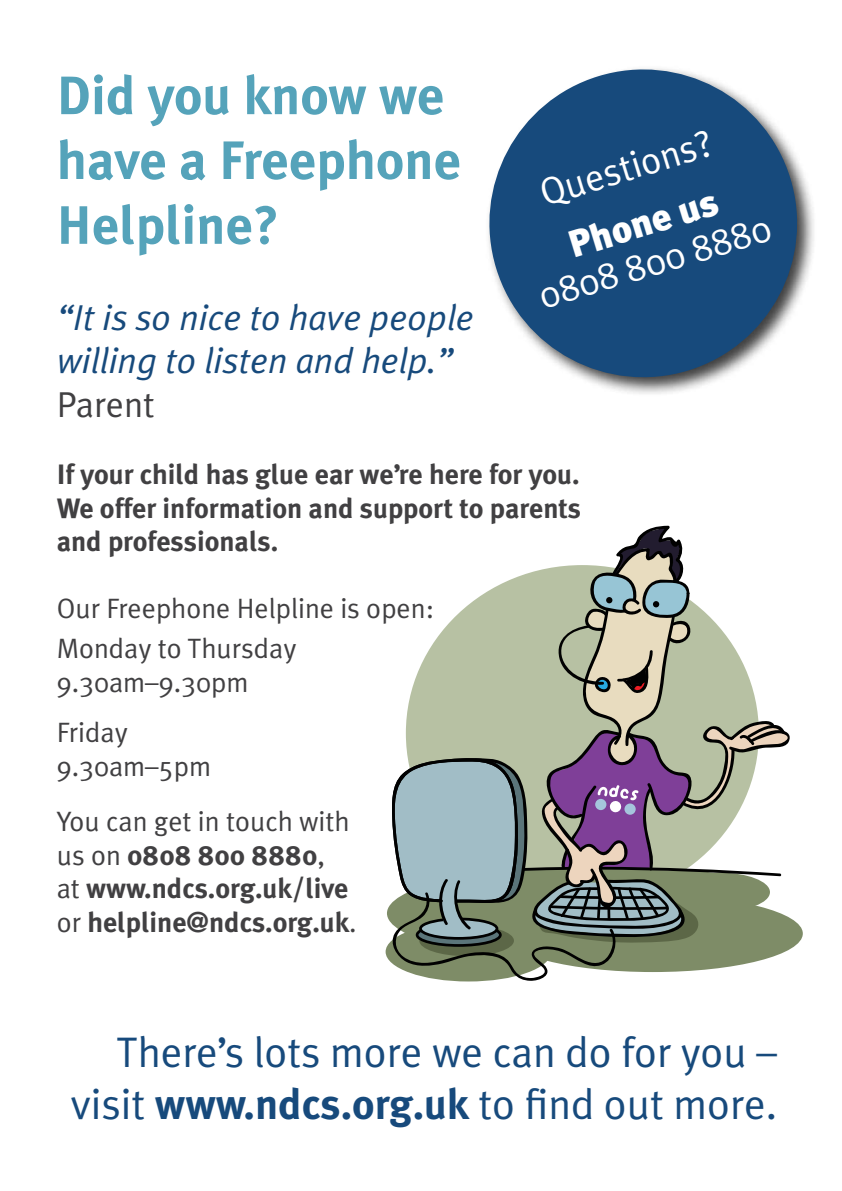
<style>
.page{position:relative;width:842px;height:1191px;background:#fff}
.page>*{position:absolute;margin:0;border:0;box-sizing:border-box;transform-origin:0 0}
.t1{font:700 54px/64.8px "Meta Plus";color:#55a3ba}
.t2{font:42.8px/51.2px "Meta Plus Normal";color:#174a7c;text-align:right}
.t3{font:38px "Meta Plus Normal";color:#fff}
.t4{font:900 38px "Meta Plus";color:#fff}
.t5{font:italic 36px/43.2px "Meta Plus Normal";color:#174a7c}
.t6{font:36px "Meta Plus Normal";color:#414042}
.t7{font:700 28px/33.6px "Meta Plus";color:#414042;text-align:justify}
.t8{font:28px/40px "Meta Plus Normal";color:#414042}
.s1{font-family:"Meta Plus Normal";font-weight:400}
.s2{font-family:"Meta Plus";font-weight:700}
</style>
<div class="page">
<svg style="left:488px;top:68px;width:326px;height:326px;fill:#174a7c"></svg>
<svg style="left:388px;top:526px;width:404px;height:455px"></svg>
<h1 class="t1" style="left:57px;top:63px;width:406px">Did you know we have a Freephone<br>Helpline?</h1>
<p class="t5" style="left:57px;top:296px;width:419px">“It is so nice to have people willing to listen and help.”</p>
<p class="t6" style="left:57px;top:383px;width:100px">Parent</p>
<h3 class="t3" style="left:534px;top:173px;width:180px;rotate:-17deg">Questions?</h3>
<h3 class="t4" style="left:563px;top:224px;width:156px;rotate:-17deg">Phone us</h3>
<h3 class="t3" style="left:533px;top:275px;width:242px;rotate:-17deg">0808 800 8880</h3>
<p class="t7" style="left:57px;top:457px;width:526px">If your child has glue ear we’re here for you.<br>We offer information and support to parents and professionals.</p>
<p class="t8" style="left:57px;top:588px;width:379px">Our Freephone Helpline is open:<br>Monday to Thursday</p>
<p class="t8" style="left:57px;top:657px;width:193px;line-height:49.6px">9.30am–9.30pm<br>Friday</p>
<p class="t8" style="left:57px;top:737px;width:294px;line-height:55.6px">9.30am–5pm<br>You can get in touch with</p>
<p class="t7" style="left:57px;top:838px;width:301px;text-align:left"><span class="s1">us on</span> 0808 800 8880<span class="s1">,<br>at</span> www.ndcs.org.uk/live <span class="s1">or</span> helpline@ndcs.org.uk<span class="s1">.</span></p>
<h2 class="t2" style="left:71px;top:1026px;width:708px">There’s lots more we can do for you – visit <span class="s2">www.ndcs.org.uk</span> to find out more.</h2>
</div>
